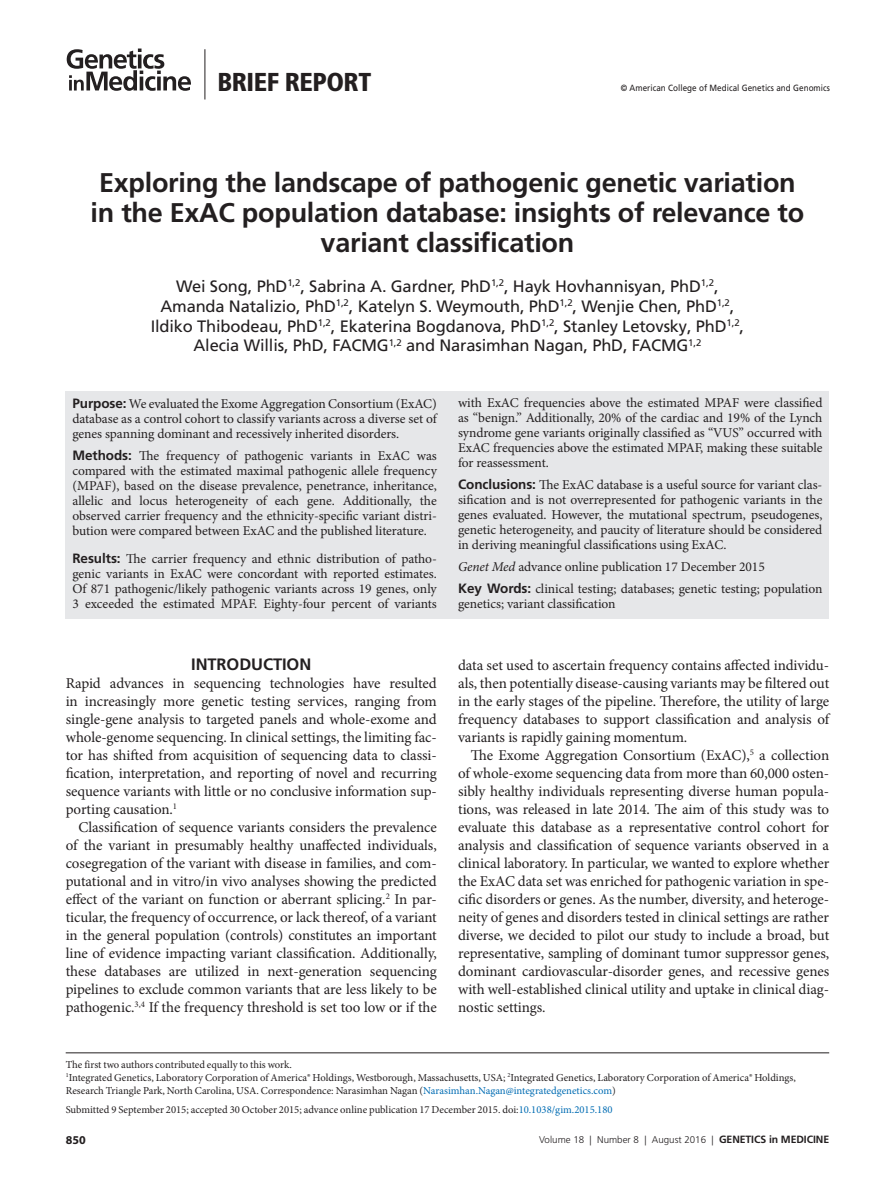
<style>
.page{position:relative;width:893px;height:1187px;background:#fff}
.page>*{position:absolute;margin:0;border:0;box-sizing:border-box;transform-origin:0 0}
.t1{font:700 27px/30px "Frutiger LT Pro";letter-spacing:-.01em;color:#231f20;text-align:center}
.t2{font:900 condensed 25.8px "Frutiger LT Pro";letter-spacing:-.02em;color:#231f20}
.t3{font:16.5px/19.8px "Frutiger LT Pro";letter-spacing:-.01em;color:#231f20;text-align:center}
.t4{font:700 16.5px "Frutiger LT Pro";letter-spacing:-.005em;color:#231f20}
.t5{font:15px/18px "Minion Pro";letter-spacing:-.005em;color:#231f20;text-align:justify}
.t6{font:13.5px/15px "Minion Pro";letter-spacing:-.005em;color:#231f20;text-align:justify}
.t7{font:700 12px "Myriad Pro";color:#231f20}
.t8{font:10.65px/12.9px "Minion Pro";color:#231f20}
.t9{font:700 10.5px "Frutiger LT Pro";color:#231f20}
.t10{font:300 9.75px "Frutiger LT Pro";color:#231f20}
.t11{font:9px "Frutiger LT Pro";letter-spacing:.005em;color:#231f20;scale:.9 1}
.s1{font-family:"Frutiger LT Pro";font-weight:700}
.s2{font-style:italic}
.s3{color:#006cb3}
.s4{font-weight:700;font-size:10.5px}
</style>
<div class="page">
<hr style="left:205px;top:49px;width:1px;height:50px;background:#231f20">
<svg style="left:67px;top:49px;width:124px;height:42px"></svg>
<div style="left:66px;top:391px;width:763px;height:227px;background:#e6e7e9"></div>
<hr style="left:66px;top:1052px;width:763px;height:1px;background:#231f20">
<h2 class="t2" style="left:217px;top:66px;width:155px">BRIEF REPORT</h2>
<p class="t11" style="left:621px;top:82px;width:234px">© American College of Medical Genetics and Genomics</p>
<h1 class="t1" style="left:91px;top:167px;width:715px">Exploring the landscape of pathogenic genetic variation in the ExAC population database: insights of relevance to variant classification</h1>
<p class="t3" style="left:151px;top:276px;width:595px">Wei Song, PhD<sup>1,2</sup>, Sabrina A. Gardner, PhD<sup>1,2</sup>, Hayk Hovhannisyan, PhD<sup>1,2</sup>, Amanda Natalizio, PhD<sup>1,2</sup>, Katelyn S. Weymouth, PhD<sup>1,2</sup>, Wenjie Chen, PhD<sup>1,2</sup>, Ildiko Thibodeau, PhD<sup>1,2</sup>, Ekaterina Bogdanova, PhD<sup>1,2</sup>, Stanley Letovsky, PhD<sup>1,2</sup>, Alecia Willis, PhD, FACMG<sup>1,2</sup> and Narasimhan Nagan, PhD, FACMG<sup>1,2</sup></p>
<p class="t6" style="left:72px;top:396px;width:366px"><span class="s1">Purpose:</span> We evaluated the Exome Aggregation Consortium (ExAC) database as a control cohort to classify variants across a diverse set of genes spanning dominant and recessively inherited disorders.</p>
<p class="t6" style="left:72px;top:448px;width:366px"><span class="s1">Methods:</span> The frequency of pathogenic variants in ExAC was compared with the estimated maximal pathogenic allele frequency (MPAF), based on the disease prevalence, penetrance, inheritance, allelic and locus heterogeneity of each gene. Additionally, the observed carrier frequency and the ethnicity-specific variant distri&shy;bution were compared between ExAC and the published literature.</p>
<p class="t6" style="left:72px;top:551px;width:366px"><span class="s1">Results:</span> The carrier frequency and ethnic distribution of patho&shy;genic variants in ExAC were concordant with reported estimates.<br>Of 871 pathogenic/likely pathogenic variants across 19 genes, only 3 exceeded the estimated MPAF. Eighty-four percent of variants</p>
<p class="t4" style="left:191px;top:654px;width:122px">INTRODUCTION</p>
<p class="t5" style="left:66px;top:674px;width:373px">Rapid advances in sequencing technologies have resulted in increasingly more genetic testing services, ranging from single-gene analysis to targeted panels and whole-exome and whole-genome sequencing. In clinical settings, the limiting fac&shy;tor has shifted from acquisition of sequencing data to classi&shy;fication, interpretation, and reporting of novel and recurring sequence variants with little or no conclusive information sup&shy;porting causation.<sup>1</sup></p>
<p class="t5" style="left:66px;top:818px;width:373px;text-indent:13px">Classification of sequence variants considers the prevalence of the variant in presumably healthy unaffected individuals, cosegregation of the variant with disease in families, and com&shy;putational and in vitro/in vivo analyses showing the predicted effect of the variant on function or aberrant splicing.<sup>2</sup> In par&shy;ticular, the frequency of occurrence, or lack thereof, of a variant in the general population (controls) constitutes an important line of evidence impacting variant classification. Additionally, these databases are utilized in next-generation sequencing pipelines to exclude common variants that are less likely to be pathogenic.<sup>3,4</sup> If the frequency threshold is set too low or if the</p>
<p class="t6" style="left:458px;top:395px;width:366px">with ExAC frequencies above the estimated MPAF were classified as “benign.” Additionally, 20% of the cardiac and 19% of the Lynch syndrome gene variants originally classified as “VUS” occurred with ExAC frequencies above the estimated MPAF, making these suitable for reassessment.</p>
<p class="t6" style="left:458px;top:477px;width:366px"><span class="s1">Conclusions:</span> The ExAC database is a useful source for variant clas&shy;sification and is not overrepresented for pathogenic variants in the genes evaluated. However, the mutational spectrum, pseudogenes, genetic heterogeneity, and paucity of literature should be considered in deriving meaningful classifications using ExAC.</p>
<p class="t6" style="left:458px;top:556px;width:366px;line-height:21.8px"><span class="s2">Genet Med</span> advance online publication 17 December 2015<br><span class="s1">Key Words:</span> clinical testing; databases; genetic testing; population</p>
<p class="t6" style="left:458px;top:596px;width:159px">genetics; variant classification</p>
<p class="t5" style="left:458px;top:656px;width:373px">data set used to ascertain frequency contains affected individu&shy;als, then potentially disease-causing variants may be filtered out in the early stages of the pipeline. Therefore, the utility of large frequency databases to support classification and analysis of variants is rapidly gaining momentum.</p>
<p class="t5" style="left:458px;top:746px;width:373px;text-indent:13px">The Exome Aggregation Consortium (ExAC),<sup>5</sup> a collection of whole-exome sequencing data from more than 60,000 osten&shy;sibly healthy individuals representing diverse human popula&shy;tions, was released in late 2014. The aim of this study was to evaluate this database as a representative control cohort for analysis and classification of sequence variants observed in a clinical laboratory. In particular, we wanted to explore whether the ExAC data set was enriched for pathogenic variation in spe&shy;cific disorders or genes. As the number, diversity, and heteroge&shy;neity of genes and disorders tested in clinical settings are rather diverse, we decided to pilot our study to include a broad, but representative, sampling of dominant tumor suppressor genes, dominant cardiovascular-disorder genes, and recessive genes with well-established clinical utility and uptake in clinical diag&shy;nostic settings.</p>
<p class="t8" style="left:66px;top:1058px;width:732px">The first two authors contributed equally to this work.<br><sup>1</sup>Integrated Genetics, Laboratory Corporation of America® Holdings, Westborough, Massachusetts, USA; <sup>2</sup>Integrated Genetics, Laboratory Corporation of America® Holdings,<br>Research Triangle Park, North Carolina, USA. Correspondence: Narasimhan Nagan (<span class="s3">Narasimhan.Nagan@integratedgenetics.com</span>)</p>
<p class="t8" style="left:66px;top:1103px;width:548px">Submitted 9 September 2015; accepted 30 October 2015; advance online publication 17 December 2015. doi:<span class="s3">10.1038/gim.2015.180</span></p>
<p class="t7" style="left:66px;top:1132px;width:21px">850</p>
<p class="t10" style="left:539px;top:1134px;width:194px">Volume 18 | Number 8 | August 2016 | <span class="s4">Genetic</span></p>
<p class="t9" style="left:760px;top:1133px;width:28px">s in medicine</p>
</div>
